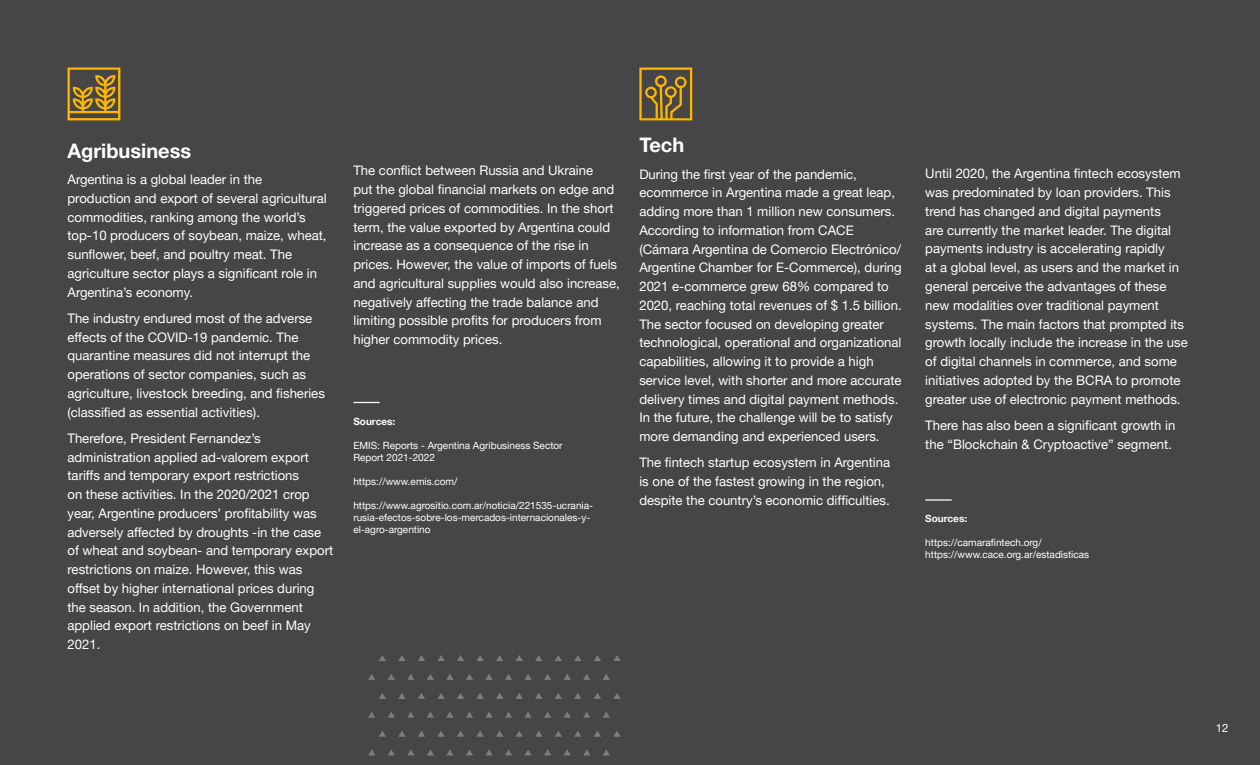
<style>
.page{position:relative;width:1260px;height:765px;background:#464646}
.page>*{position:absolute;margin:0;border:0;box-sizing:border-box;transform-origin:0 0}
.t1{font:700 20px "Helvetica Neue LT Pro";color:#fff}
.t2{font:13.12px/18.8px "Helvetica Neue LT Pro";color:#fff}
.t3{font:11.25px "Helvetica Neue LT Pro";color:#fff}
.t4{font:10px/12px "Helvetica Neue LT Pro";color:#fff}
.t5{font:700 10px "Helvetica Neue LT Pro";color:#fff}
</style>
<div class="page">
<svg style="left:639px;top:68px;width:53px;height:52px"></svg>
<svg style="left:379px;top:655px;width:7px;height:6px"></svg>
<svg style="left:398px;top:655px;width:8px;height:6px"></svg>
<svg style="left:418px;top:655px;width:7px;height:6px"></svg>
<svg style="left:437px;top:655px;width:8px;height:6px"></svg>
<svg style="left:457px;top:655px;width:7px;height:6px"></svg>
<svg style="left:477px;top:655px;width:7px;height:6px"></svg>
<svg style="left:496px;top:655px;width:7px;height:6px"></svg>
<svg style="left:516px;top:655px;width:7px;height:6px"></svg>
<svg style="left:535px;top:655px;width:7px;height:6px"></svg>
<svg style="left:555px;top:655px;width:7px;height:6px"></svg>
<svg style="left:574px;top:655px;width:7px;height:6px"></svg>
<svg style="left:594px;top:655px;width:7px;height:6px"></svg>
<svg style="left:613px;top:655px;width:8px;height:6px"></svg>
<svg style="left:368px;top:674px;width:7px;height:6px"></svg>
<svg style="left:388px;top:674px;width:7px;height:6px"></svg>
<svg style="left:407px;top:674px;width:7px;height:6px"></svg>
<svg style="left:427px;top:674px;width:7px;height:6px"></svg>
<svg style="left:446px;top:674px;width:8px;height:6px"></svg>
<svg style="left:466px;top:674px;width:7px;height:6px"></svg>
<svg style="left:485px;top:674px;width:8px;height:6px"></svg>
<svg style="left:505px;top:674px;width:7px;height:6px"></svg>
<svg style="left:524px;top:674px;width:8px;height:6px"></svg>
<svg style="left:544px;top:674px;width:7px;height:6px"></svg>
<svg style="left:564px;top:674px;width:7px;height:6px"></svg>
<svg style="left:583px;top:674px;width:7px;height:6px"></svg>
<svg style="left:603px;top:674px;width:7px;height:6px"></svg>
<svg style="left:379px;top:693px;width:7px;height:6px"></svg>
<svg style="left:398px;top:693px;width:8px;height:6px"></svg>
<svg style="left:418px;top:693px;width:7px;height:6px"></svg>
<svg style="left:437px;top:693px;width:8px;height:6px"></svg>
<svg style="left:457px;top:693px;width:7px;height:6px"></svg>
<svg style="left:476px;top:693px;width:8px;height:6px"></svg>
<svg style="left:496px;top:693px;width:7px;height:6px"></svg>
<svg style="left:516px;top:693px;width:7px;height:6px"></svg>
<svg style="left:535px;top:693px;width:7px;height:6px"></svg>
<svg style="left:555px;top:693px;width:7px;height:6px"></svg>
<svg style="left:574px;top:693px;width:8px;height:6px"></svg>
<svg style="left:594px;top:693px;width:7px;height:6px"></svg>
<svg style="left:613px;top:693px;width:8px;height:6px"></svg>
<svg style="left:368px;top:712px;width:7px;height:6px"></svg>
<svg style="left:388px;top:712px;width:7px;height:6px"></svg>
<svg style="left:407px;top:712px;width:7px;height:6px"></svg>
<svg style="left:427px;top:712px;width:7px;height:6px"></svg>
<svg style="left:446px;top:712px;width:8px;height:6px"></svg>
<svg style="left:466px;top:712px;width:7px;height:6px"></svg>
<svg style="left:485px;top:712px;width:8px;height:6px"></svg>
<svg style="left:505px;top:712px;width:7px;height:6px"></svg>
<svg style="left:524px;top:712px;width:8px;height:6px"></svg>
<svg style="left:544px;top:712px;width:7px;height:6px"></svg>
<svg style="left:564px;top:712px;width:7px;height:6px"></svg>
<svg style="left:583px;top:712px;width:7px;height:6px"></svg>
<svg style="left:603px;top:712px;width:7px;height:6px"></svg>
<svg style="left:379px;top:731px;width:7px;height:6px"></svg>
<svg style="left:398px;top:731px;width:8px;height:6px"></svg>
<svg style="left:418px;top:731px;width:7px;height:6px"></svg>
<svg style="left:437px;top:731px;width:8px;height:6px"></svg>
<svg style="left:457px;top:731px;width:7px;height:6px"></svg>
<svg style="left:476px;top:731px;width:8px;height:6px"></svg>
<svg style="left:496px;top:731px;width:7px;height:6px"></svg>
<svg style="left:516px;top:731px;width:7px;height:6px"></svg>
<svg style="left:535px;top:731px;width:7px;height:6px"></svg>
<svg style="left:555px;top:731px;width:7px;height:6px"></svg>
<svg style="left:574px;top:731px;width:8px;height:6px"></svg>
<svg style="left:594px;top:731px;width:7px;height:6px"></svg>
<svg style="left:613px;top:731px;width:8px;height:6px"></svg>
<svg style="left:368px;top:749px;width:7px;height:6px"></svg>
<svg style="left:388px;top:749px;width:7px;height:6px"></svg>
<svg style="left:407px;top:750px;width:7px;height:5px"></svg>
<svg style="left:427px;top:749px;width:7px;height:6px"></svg>
<svg style="left:447px;top:750px;width:6px;height:5px"></svg>
<svg style="left:466px;top:749px;width:7px;height:6px"></svg>
<svg style="left:486px;top:750px;width:6px;height:5px"></svg>
<svg style="left:505px;top:749px;width:7px;height:6px"></svg>
<svg style="left:525px;top:750px;width:6px;height:5px"></svg>
<svg style="left:544px;top:749px;width:7px;height:6px"></svg>
<svg style="left:564px;top:749px;width:7px;height:6px"></svg>
<svg style="left:583px;top:749px;width:7px;height:6px"></svg>
<svg style="left:603px;top:749px;width:7px;height:6px"></svg>
<svg style="left:68px;top:68px;width:52px;height:52px"></svg>
<svg style="left:353px;top:402px;width:27px;height:1px"></svg>
<hr style="left:925px;top:499px;width:27px;height:2px;background:#fff">
<h1 class="t1" style="left:68px;top:138px;width:125px">Agribusiness</h1>
<p class="t2" style="left:68px;top:170px;width:261px">Argentina is a global leader in the production and export of several agricultural commodities, ranking among the world’s top-10 producers of soybean, maize, wheat, sunflower, beef, and poultry meat. The agriculture sector plays a significant role in Argentina’s economy.</p>
<p class="t2" style="left:68px;top:308px;width:259px">The industry endured most of the adverse effects of the COVID-19 pandemic. The quarantine measures did not interrupt the operations of sector companies, such as agriculture, livestock breeding, and fisheries (classified as essential activities).</p>
<p class="t2" style="left:68px;top:428px;width:267px">Therefore, President Fernandez’s administration applied ad-valorem export tariffs and temporary export restrictions<br>on these activities. In the 2020/2021 crop year, Argentine producers’ profitability was adversely affected by droughts -in the case of wheat and soybean- and temporary export restrictions on maize. However, this was offset by higher international prices during the season. In addition, the Government applied export restrictions on beef in May 2021.</p>
<p class="t2" style="left:353px;top:161px;width:268px">The conflict between Russia and Ukraine<br>put the global financial markets on edge and triggered prices of commodities. In the short term, the value exported by Argentina could increase as a consequence of the rise in prices. However, the value of imports of fuels and agricultural supplies would also increase, negatively affecting the trade balance and limiting possible profits for producers from higher commodity prices.</p>
<p class="t5" style="left:353px;top:415px;width:43px">Sources:</p>
<p class="t4" style="left:353px;top:439px;width:211px">EMIS: Reports - Argentina Agribusiness Sector<br>Report 2021-2022</p>
<p class="t4" style="left:353px;top:475px;width:106px">https://www.emis.com/</p>
<p class="t4" style="left:353px;top:499px;width:241px">https://www.agrositio.com.ar/noticia/221535-ucrania&shy;rusia-efectos-sobre-los-mercados-internacionales-y&shy;el-agro-argentino</p>
<h1 class="t1" style="left:639px;top:133px;width:46px">Tech</h1>
<p class="t2" style="left:639px;top:164px;width:264px">During the first year of the pandemic, ecommerce in Argentina made a great leap, adding more than 1 million new consumers.<br>According to information from CACE (Cámara Argentina de Comercio Electrónico/ Argentine Chamber for E-Commerce), during 2021 e-commerce grew 68% compared to 2020, reaching total revenues of $ 1.5 billion.<br>The sector focused on developing greater technological, operational and organizational capabilities, allowing it to provide a high service level, with shorter and more accurate delivery times and digital payment methods.<br>In the future, the challenge will be to satisfy more demanding and experienced users.</p>
<p class="t2" style="left:639px;top:453px;width:252px">The fintech startup ecosystem in Argentina is one of the fastest growing in the region, despite the country’s economic difficulties.</p>
<p class="t2" style="left:925px;top:164px;width:264px">Until 2020, the Argentina fintech ecosystem was predominated by loan providers. This trend has changed and digital payments<br>are currently the market leader. The digital payments industry is accelerating rapidly<br>at a global level, as users and the market in general perceive the advantages of these new modalities over traditional payment systems. The main factors that prompted its growth locally include the increase in the use of digital channels in commerce, and some initiatives adopted by the BCRA to promote greater use of electronic payment methods.</p>
<p class="t2" style="left:925px;top:415px;width:252px">There has also been a significant growth in the “Blockchain &amp; Cryptoactive” segment.</p>
<p class="t5" style="left:925px;top:513px;width:43px">Sources:</p>
<p class="t4" style="left:925px;top:537px;width:165px">https://camarafintech.org/ https://www.cace.org.ar/estadisticas</p>
<p class="t3" style="left:1216px;top:721px;width:14px">12</p>
</div>
